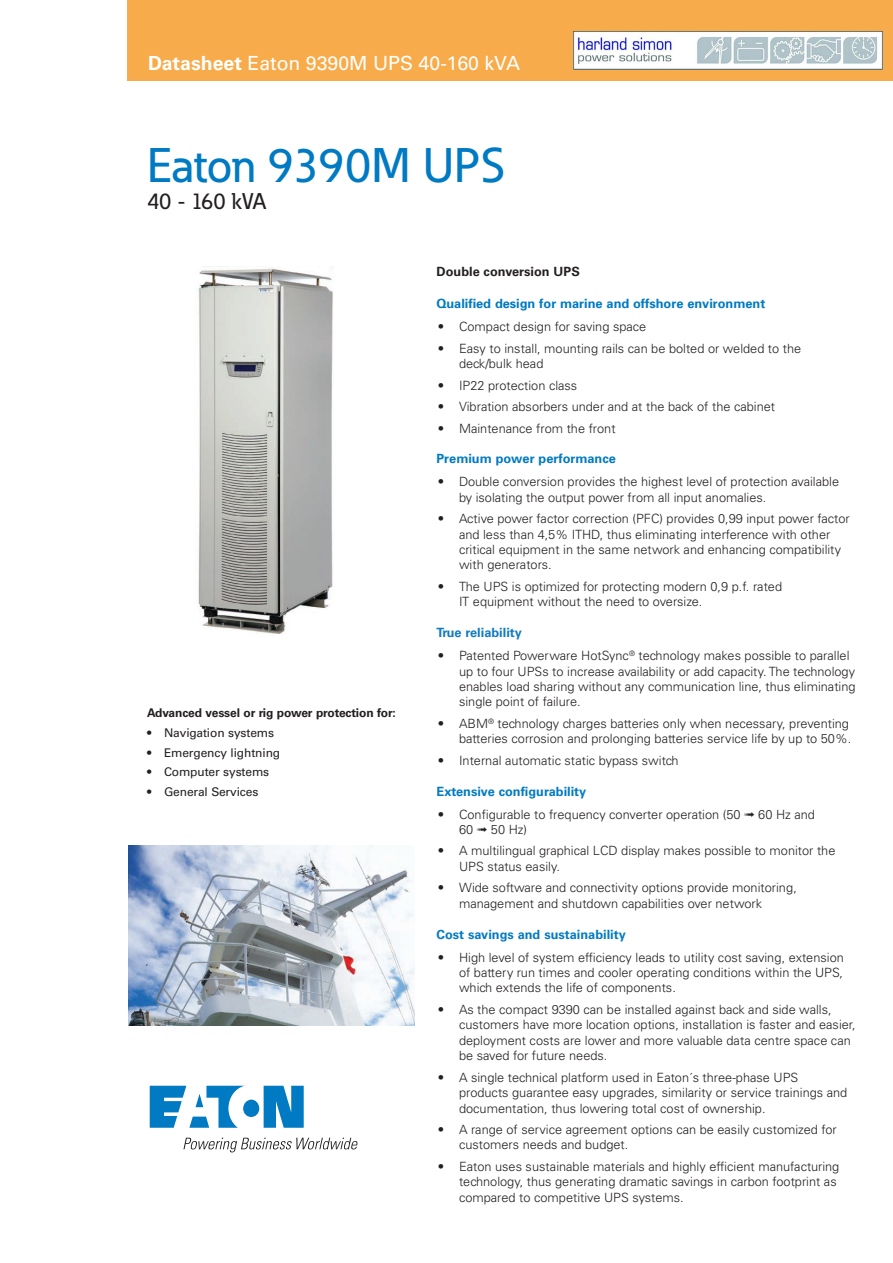
<style>
.page{position:relative;width:893px;height:1263px;background:#fff}
.page>*{position:absolute;margin:0;border:0;box-sizing:border-box;transform-origin:0 0}
.t1{font:500 48px "Eaton";color:#007ac2}
.t2{font:500 22.5px "Eaton";color:#231f20}
.t3{font:300 19.5px "Univers LT Std";color:#fff}
.t4{font:19.5px "Univers LT Std";color:#fff}
.t5{font:300 12.75px/15.5px "Univers LT Std";color:#231f20}
.t6{font:700 12.75px "Univers";color:#007ac2}
.t7{font:700 12.75px "Univers LT Std";color:#007ac2}
.t8{font:700 12.75px "Univers LT Std";color:#231f20}
.t9{font:700 12.75px "Univers LT Std";color:#127ac0}
.t10{font:12px "Univers LT Std";letter-spacing:-.01em;color:#231f20}
.t11{font:700 12px "Univers LT Std";letter-spacing:-.01em;color:#231f20}
.s1{font-weight:700}
.s2{font-family:"Univers LT"}
</style>
<div class="page">
<svg style="left:150px;top:1086px;width:154px;height:42px"></svg>
<svg style="left:183px;top:1138px;width:175px;height:14px"></svg>
<img style="left:198px;top:267px;width:135px;height:366px">
<img style="left:129px;top:845px;width:285px;height:180px">
<div style="left:127px;top:0;width:766px;height:80px;background:#f8ab4a"></div>
<img style="left:574px;top:32px;width:308px;height:38px">
<h3 class="t4" style="left:148px;top:51px;width:374px"><span class="s1">Datasheet</span> Eaton 9390M UPS 40-160 kVA</h3>
<h3 class="t3" style="left:171px;top:63px;width:364px"><span class="s1">Datasheet</span> Eaton 9390M UPS 40-160 kVA</h3>
<h1 class="t1" style="left:147px;top:136px;width:359px">Eaton 9390M UPS</h1>
<h2 class="t2" style="left:147px;top:187px;width:120px">40 - 160 kVA</h2>
<p class="t11" style="left:147px;top:706px;width:250px">Advanced vessel or rig power protection for:</p>
<p class="t10" style="left:147px;top:725px;width:129px">• Navigation systems</p>
<p class="t10" style="left:147px;top:745px;width:135px">• Emergency lightning</p>
<p class="t10" style="left:147px;top:765px;width:124px">• Computer systems</p>
<p class="t10" style="left:147px;top:785px;width:113px">• General Services</p>
<p class="t8" style="left:437px;top:264px;width:145px">Double conversion UPS</p>
<p class="t6" style="left:437px;top:296px;width:330px">Qualified design for marine and offshore environment</p>
<p class="t5" style="left:438px;top:319px;width:210px"><span class="s2">•</span> Compact design for saving space</p>
<p class="t5" style="left:459px;top:340px;width:344px;text-indent:-21px"><span class="s2">•</span> Easy to install, mounting rails can be bolted or welded to the deck/bulk head</p>
<p class="t5" style="left:438px;top:377px;width:141px"><span class="s2">•</span> IP22 protection class</p>
<p class="t5" style="left:438px;top:399px;width:339px"><span class="s2">•</span> Vibration absorbers under and at the back of the cabinet</p>
<p class="t5" style="left:438px;top:420px;width:179px"><span class="s2">•</span> Maintenance from the front</p>
<p class="t6" style="left:436px;top:450px;width:181px">Premium power performance</p>
<p class="t5" style="left:459px;top:474px;width:382px;text-indent:-21px"><span class="s2">•</span> Double conversion provides the highest level of protection available by isolating the output power from all input anomalies.</p>
<p class="t5" style="left:459px;top:511px;width:392px;text-indent:-21px"><span class="s2">•</span> Active power factor correction (PFC) provides 0,99 input power factor and less than 4,5% ITHD, thus eliminating interference with other critical equipment in the same network and enhancing compatibility with generators.</p>
<p class="t5" style="left:459px;top:579px;width:325px;text-indent:-21px"><span class="s2">•</span> The UPS is optimized for protecting modern 0,9 p.f. rated<br>IT equipment without the need to oversize.</p>
<p class="t9" style="left:436px;top:625px;width:87px">True reliability</p>
<p class="t5" style="left:459px;top:648px;width:398px;text-indent:-21px"><span class="s2">•</span> Patented Powerware HotSync<sup>®</sup> technology makes possible to parallel up to four UPSs to increase availability or add capacity. The technology enables load sharing without any communication line, thus eliminating single point of failure.</p>
<p class="t5" style="left:438px;top:716px;width:415px;text-align:right"><span class="s2">•</span> ABM<sup>®</sup> technology charges batteries only when necessary, preventing batteries corrosion and prolonging batteries service life by up to 50%.</p>
<p class="t5" style="left:438px;top:752px;width:242px"><span class="s2">•</span> Internal automatic static bypass switch</p>
<p class="t7" style="left:437px;top:784px;width:151px">Extensive configurability</p>
<p class="t5" style="left:438px;top:806px;width:304px"><span class="s2">•</span> Configurable to frequency converter operation (50</p>
<p class="t5" style="left:758px;top:806px;width:58px">60 Hz and</p>
<p class="t5" style="left:459px;top:822px;width:16px">60</p>
<p class="t5" style="left:491px;top:822px;width:38px">50 Hz)</p>
<p class="t5" style="left:459px;top:843px;width:378px;text-indent:-21px"><span class="s2">•</span> A multilingual graphical LCD display makes possible to monitor the<br>UPS status easily.</p>
<p class="t5" style="left:459px;top:880px;width:339px;text-indent:-21px"><span class="s2">•</span> Wide software and connectivity options provide monitoring, management and shutdown capabilities over network</p>
<p class="t7" style="left:436px;top:926px;width:191px">Cost savings and sustainability</p>
<p class="t5" style="left:459px;top:949px;width:386px;text-align:justify;text-indent:-21px"><span class="s2">•</span> High level of system efficiency leads to utility cost saving, extension of battery run times and cooler operating conditions within the UPS, which extends the life of components.</p>
<p class="t5" style="left:459px;top:1001px;width:398px;text-indent:-21px"><span class="s2">•</span> As the compact 9390 can be installed against back and side walls, customers have more location options, installation is faster and easier, deployment costs are lower and more valuable data centre space can be saved for future needs.</p>
<p class="t5" style="left:459px;top:1069px;width:390px;text-indent:-21px"><span class="s2">•</span> A single technical platform used in Eaton´s three-phase UPS products guarantee easy upgrades, similarity or service trainings and documentation, thus lowering total cost of ownership.</p>
<p class="t5" style="left:459px;top:1122px;width:379px;text-indent:-21px"><span class="s2">•</span> A range of service agreement options can be easily customized for customers needs and budget.</p>
<p class="t5" style="left:459px;top:1159px;width:382px;text-indent:-21px"><span class="s2">•</span> Eaton uses sustainable materials and highly efficient manufacturing technology, thus generating dramatic savings in carbon footprint as compared to competitive UPS systems.</p>
</div>
